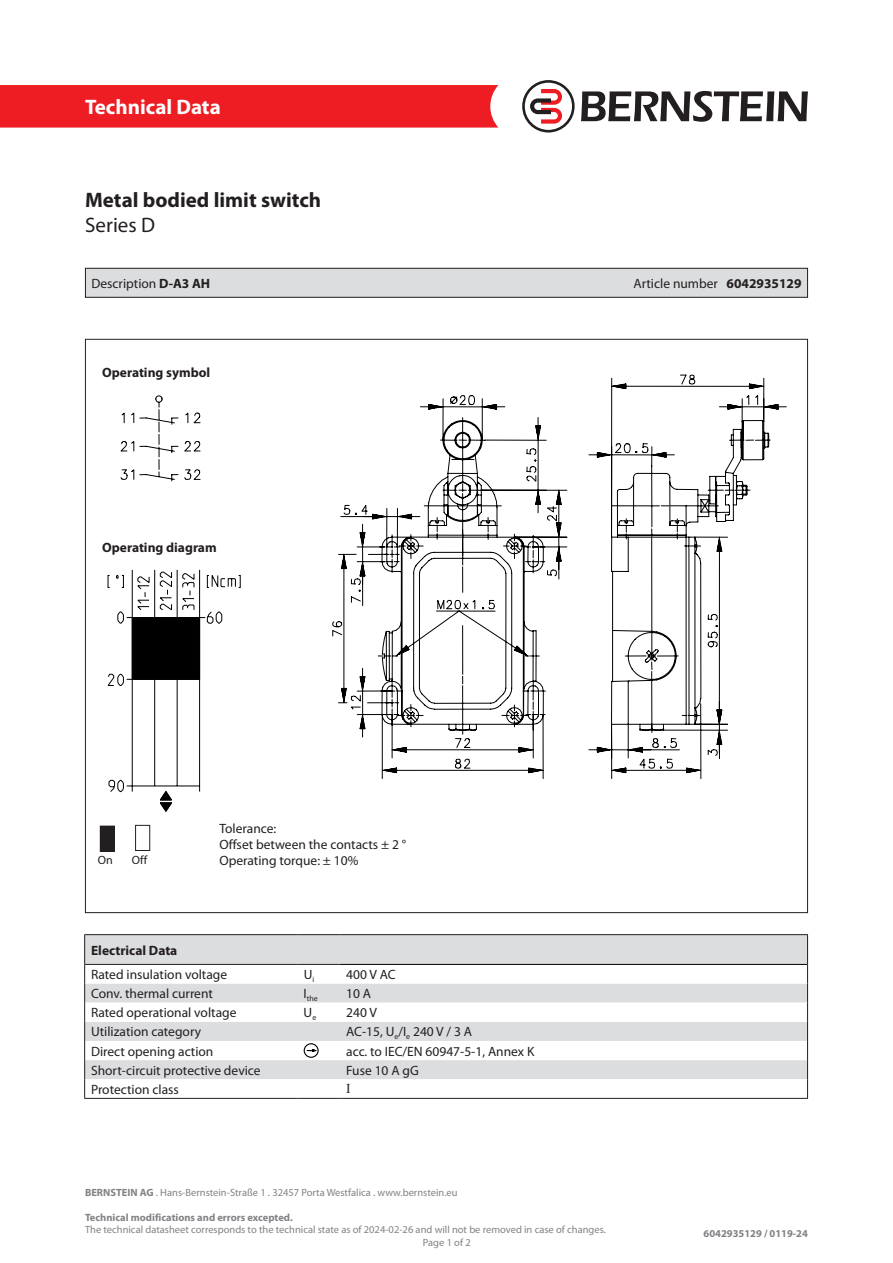
<style>
.page{position:relative;width:893px;height:1263px;background:#fff}
.page>*{position:absolute;margin:0;border:0;box-sizing:border-box;transform-origin:0 0}
.t1{font:700 21px "Myriad Pro";color:#231f20}
.t2{font:700 21px "Myriad Pro";color:#fff}
.t3{font:21px "Myriad Pro";color:#231f20}
.t4{font:13.5px/16.2px "Myriad Pro";color:#231f20}
.t5{font:700 13.5px "Myriad Pro";color:#231f20}
.t6{font:13.5px "Times New Roman";color:#231f20}
.t7{font:12px "Myriad Pro";color:#231f20}
.t8{font:10.5px "Myriad Pro";color:#808285}
.t9{font:700 10.5px "Myriad Pro";color:#808285}
.t10{font:7.8px "Myriad Pro";color:#231f20}
.s1{font-weight:700}
</style>
<div class="page">
<div style="left:0;top:85px;width:498px;height:43px;background:#ee1d23"></div>
<svg style="left:581px;top:91px;width:227px;height:31px"></svg>
<svg style="left:522px;top:80px;width:53px;height:53px"></svg>
<div style="left:100px;top:826px;width:14px;height:25px;background:#231f20"></div>
<div style="left:100px;top:826px;width:15px;height:26px;border:1px solid #231f20"></div>
<div style="left:135px;top:825px;width:15px;height:26px;border:1px solid #231f20"></div>
<svg style="left:121px;top:395px;width:79px;height:86px"></svg>
<svg style="left:108px;top:570px;width:133px;height:242px"></svg>
<svg style="left:332px;top:375px;width:455px;height:404px"></svg>
<hr style="left:84px;top:1098px;width:213px;height:1px;background:#231f20">
<hr style="left:297px;top:1098px;width:43px;height:1px;background:#231f20">
<hr style="left:340px;top:1098px;width:468px;height:1px;background:#231f20">
<hr style="left:84px;top:934px;width:213px;height:1px;background:#231f20">
<hr style="left:297px;top:934px;width:43px;height:1px;background:#231f20">
<hr style="left:340px;top:934px;width:468px;height:1px;background:#231f20">
<svg style="left:84px;top:935px;width:724px;height:163px"></svg>
<div style="left:85px;top:268px;width:722px;height:29px;background:#dcdddf"></div>
<div style="left:85px;top:268px;width:723px;height:30px;border:1px solid #231f20"></div>
<h1 class="t2" style="left:85px;top:93px;width:137px">Technical Data</h1>
<h1 class="t1" style="left:85px;top:186px;width:238px">Metal bodied limit switch</h1>
<h1 class="t3" style="left:85px;top:212px;width:72px">Series D</h1>
<p class="t4" style="left:91px;top:275px;width:120px">Description <span class="s1">D-A3 AH</span></p>
<p class="t4" style="left:633px;top:275px;width:170px">Article number <span class="s1">6042935129</span></p>
<p class="t5" style="left:102px;top:364px;width:110px">Operating symbol</p>
<p class="t5" style="left:102px;top:539px;width:116px">Operating diagram</p>
<p class="t4" style="left:219px;top:820px;width:188px">Tolerance:<br>Offset between the contacts ± 2 °</p>
<p class="t7" style="left:98px;top:853px;width:16px">On</p>
<p class="t7" style="left:132px;top:853px;width:17px">Off</p>
<p class="t4" style="left:219px;top:852px;width:141px">Operating torque: ± 10%</p>
<p class="t5" style="left:91px;top:941px;width:88px">Electrical Data</p>
<p class="t4" style="left:91px;top:966px;width:138px">Rated insulation voltage</p>
<p class="t4" style="left:304px;top:966px;width:12px">U<sub>i</sub></p>
<p class="t4" style="left:346px;top:966px;width:51px">400 V AC</p>
<p class="t4" style="left:91px;top:985px;width:123px">Conv. thermal current</p>
<p class="t10" style="left:304px;top:994px;width:16px"><sup>I</sup>the</p>
<p class="t4" style="left:346px;top:985px;width:26px">10 A</p>
<p class="t4" style="left:91px;top:1004px;width:147px">Rated operational voltage</p>
<p class="t4" style="left:304px;top:1004px;width:14px">U<sub>e</sub></p>
<p class="t4" style="left:346px;top:1004px;width:32px">240 V</p>
<p class="t4" style="left:91px;top:1023px;width:112px">Utilization category</p>
<p class="t4" style="left:346px;top:1023px;width:127px">AC-15, U<sub>e</sub>/I<sub>e</sub> 240 V / 3 A</p>
<p class="t4" style="left:91px;top:1043px;width:124px">Direct opening action</p>
<p class="t4" style="left:346px;top:1043px;width:190px">acc. to IEC/EN 60947-5-1, Annex K</p>
<p class="t4" style="left:91px;top:1062px;width:171px">Short-circuit protective device</p>
<p class="t4" style="left:346px;top:1062px;width:74px">Fuse 10 A gG</p>
<p class="t4" style="left:91px;top:1081px;width:89px">Protection class</p>
<p class="t6" style="left:346px;top:1079px;width:6px">I</p>
<p class="t8" style="left:85px;top:1185px;width:374px"><span class="s1">BERNSTEIN AG</span> . Hans-Bernstein-Straße 1 . 32457 Porta Westfalica . www.bernstein.eu</p>
<p class="t9" style="left:85px;top:1210px;width:209px">Technical modifications and errors excepted.</p>
<p class="t8" style="left:85px;top:1223px;width:522px">The technical datasheet corresponds to the technical state as of 2024-02-26 and will not be removed in case of changes.</p>
<p class="t8" style="left:423px;top:1236px;width:49px">Page 1 of 2</p>
<p class="t9" style="left:704px;top:1227px;width:106px">6042935129 / 0119-24</p>
</div>
